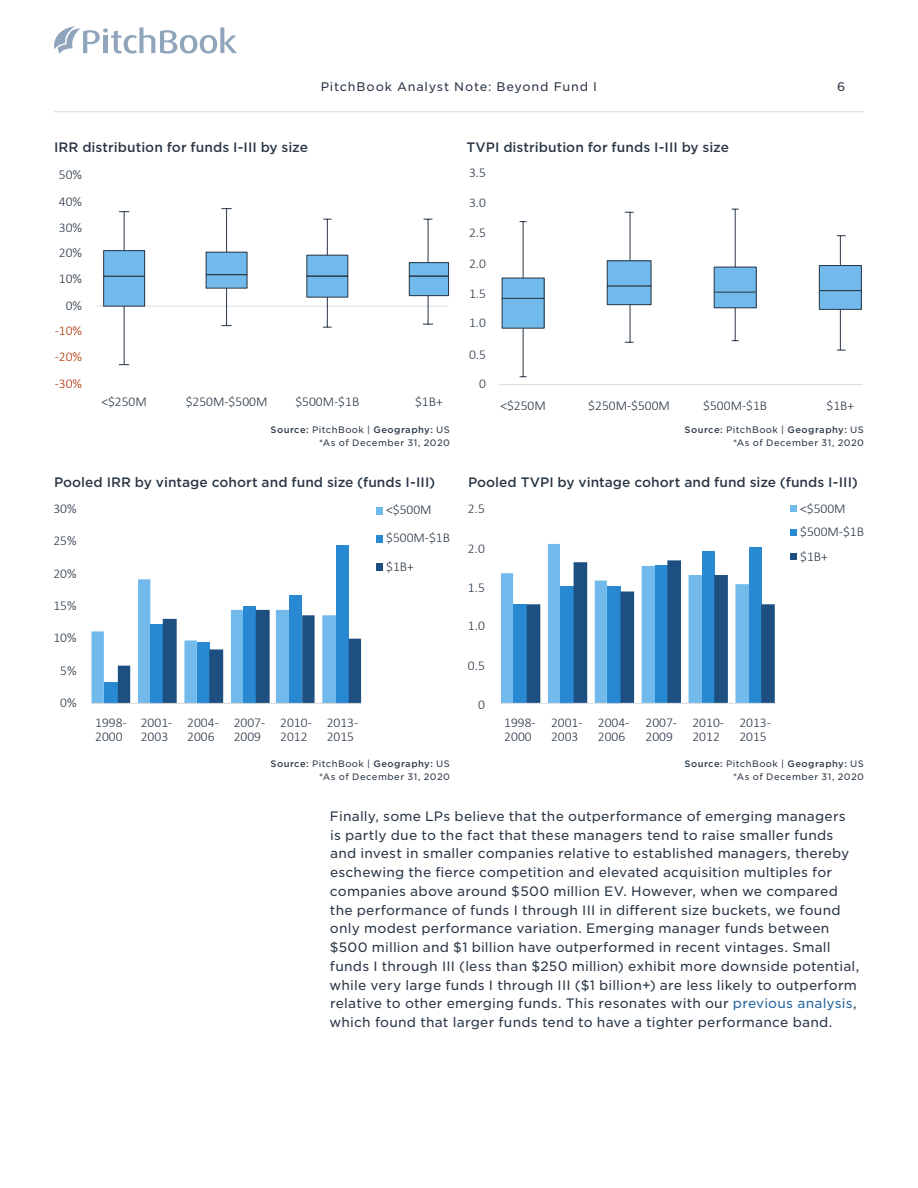
<style>
.page{position:relative;width:918px;height:1188px;background:#fff}
.page>*{position:absolute;margin:0;border:0;box-sizing:border-box;transform-origin:0 0}
.t1{font:300 13.5px/13.5px "Calibri";color:#283544}
.t2{font:300 13.5px "Calibri";color:#ad3308}
.t3{font:13.2px/18.8px "Gotham S Sm";letter-spacing:.015em;color:#283544}
.t4{font:500 13.2px "Gotham S Sm";color:#283544}
.t5{font:12px "Gotham S Sm";letter-spacing:.07em;color:#283544}
.Fine_print{font:500 9px "Gotham S Sm";letter-spacing:.05em;color:#283544}
.Fine_print-2{font:9px "Gotham S Sm";letter-spacing:.055em;color:#283544}
.s1{font-weight:400}
.s2{color:#26649e}
</style>
<div class="page">
<hr style="left:96px;top:306px;width:351px;height:1px;background:#d8dde3">
<svg style="left:423px;top:296px;width:10px;height:29px"></svg>
<hr style="left:428px;top:219px;width:1px;height:44px;background:#283544">
<div style="left:409px;top:276px;width:40px;height:20px;background:#71baeb"></div>
<div style="left:409px;top:263px;width:40px;height:13px;background:#71baeb"></div>
<div style="left:409px;top:276px;width:40px;height:20px;border:1px solid #283544"></div>
<div style="left:409px;top:262px;width:40px;height:15px;border:1px solid #283544"></div>
<hr style="left:327px;top:297px;width:1px;height:30px;background:#283544">
<hr style="left:327px;top:219px;width:1px;height:36px;background:#283544">
<div style="left:307px;top:276px;width:41px;height:21px;background:#71baeb"></div>
<div style="left:307px;top:255px;width:41px;height:21px;background:#71baeb"></div>
<div style="left:306px;top:255px;width:42px;height:22px;border:1px solid #283544"></div>
<hr style="left:226px;top:288px;width:1px;height:38px;background:#283544">
<hr style="left:226px;top:209px;width:1px;height:43px;background:#283544">
<div style="left:206px;top:275px;width:41px;height:13px;background:#71baeb"></div>
<div style="left:206px;top:252px;width:41px;height:23px;background:#71baeb"></div>
<div style="left:206px;top:252px;width:41px;height:23px;border:1px solid #283544"></div>
<div style="left:104px;top:276px;width:41px;height:30px;background:#71baeb"></div>
<div style="left:103px;top:276px;width:42px;height:31px;border:1px solid #283544"></div>
<div style="left:104px;top:251px;width:41px;height:25px;background:#71baeb"></div>
<div style="left:103px;top:250px;width:42px;height:27px;border:1px solid #283544"></div>
<hr style="left:124px;top:306px;width:1px;height:59px;background:#283544">
<hr style="left:124px;top:212px;width:1px;height:39px;background:#283544">
<svg style="left:501px;top:260px;width:361px;height:69px"></svg>
<hr style="left:523px;top:328px;width:1px;height:49px;background:#283544">
<hr style="left:630px;top:305px;width:1px;height:37px;background:#283544">
<hr style="left:735px;top:308px;width:1px;height:33px;background:#283544">
<hr style="left:840px;top:309px;width:1px;height:41px;background:#283544">
<hr style="left:523px;top:222px;width:1px;height:56px;background:#283544">
<hr style="left:630px;top:212px;width:1px;height:49px;background:#283544">
<hr style="left:735px;top:209px;width:1px;height:58px;background:#283544">
<hr style="left:840px;top:236px;width:1px;height:30px;background:#283544">
<hr style="left:499px;top:384px;width:364px;height:1px;background:#d8dde3">
<div style="left:336px;top:545px;width:13px;height:158px;background:#2888d1"></div>
<svg style="left:92px;top:579px;width:269px;height:124px"></svg>
<div style="left:376px;top:507px;width:6px;height:7px;background:#71baeb"></div>
<div style="left:376px;top:535px;width:6px;height:8px;background:#2888d1"></div>
<div style="left:376px;top:563px;width:6px;height:8px;background:#1d5080"></div>
<hr style="left:92px;top:703px;width:269px;height:1px;background:#d9d9d9">
<svg style="left:501px;top:544px;width:274px;height:159px"></svg>
<hr style="left:501px;top:703px;width:274px;height:1px;background:#d8dde3">
<svg style="left:790px;top:506px;width:6px;height:6px"></svg>
<div style="left:790px;top:529px;width:6px;height:7px;background:#2888d1"></div>
<svg style="left:790px;top:553px;width:6px;height:6px"></svg>
<svg style="left:54px;top:26px;width:183px;height:28px"></svg>
<hr style="left:54px;top:111px;width:810px;height:1px;background:#d8dde3">
<p class="t5" style="left:321px;top:78px;width:278px">PitchBook Analyst Note: Beyond Fund I</p>
<p class="t5" style="left:837px;top:78px;width:10px">6</p>
<p class="t4" style="left:54px;top:139px;width:255px">IRR distribution for funds I-III by size</p>
<p class="t4" style="left:466px;top:139px;width:264px">TVPI distribution for funds I-III by size</p>
<p class="t1" style="left:59px;top:168px;width:25px">50%</p>
<p class="t1" style="left:59px;top:195px;width:25px">40%</p>
<p class="t1" style="left:59px;top:221px;width:25px">30%</p>
<p class="t1" style="left:59px;top:246px;width:25px">20%</p>
<p class="t1" style="left:59px;top:272px;width:25px">10%</p>
<p class="t1" style="left:66px;top:299px;width:18px">0%</p>
<p class="t2" style="left:55px;top:323px;width:29px">-10%</p>
<p class="t2" style="left:55px;top:348px;width:29px">-20%</p>
<p class="t2" style="left:55px;top:375px;width:29px">-30%</p>
<p class="t1" style="left:101px;top:395px;width:47px">&lt;$250M</p>
<p class="t1" style="left:186px;top:395px;width:83px">$250M-$500M</p>
<p class="t1" style="left:295px;top:395px;width:65px">$500M-$1B</p>
<p class="t1" style="left:415px;top:395px;width:29px">$1B+</p>
<p class="Fine_print" style="left:271px;top:423px;width:181px">Source: <span class="s1">PitchBook |</span> Geography: <span class="s1">US</span></p>
<p class="Fine_print-2" style="left:319px;top:437px;width:132px">*As of December 31, 2020</p>
<p class="t1" style="left:469px;top:166px;width:18px">3.5</p>
<p class="t1" style="left:469px;top:195px;width:18px">3.0</p>
<p class="t1" style="left:469px;top:225px;width:18px">2.5</p>
<p class="t1" style="left:469px;top:256px;width:18px">2.0</p>
<p class="t1" style="left:469px;top:286px;width:18px">1.5</p>
<p class="t1" style="left:469px;top:316px;width:18px">1.0</p>
<p class="t1" style="left:469px;top:347px;width:18px">0.5</p>
<p class="t1" style="left:479px;top:377px;width:8px">0</p>
<p class="t1" style="left:500px;top:398px;width:47px">&lt;$250M</p>
<p class="t1" style="left:588px;top:398px;width:83px">$250M-$500M</p>
<p class="t1" style="left:703px;top:398px;width:65px">$500M-$1B</p>
<p class="t1" style="left:827px;top:398px;width:29px">$1B+</p>
<p class="Fine_print" style="left:685px;top:423px;width:181px">Source: <span class="s1">PitchBook |</span> Geography: <span class="s1">US</span></p>
<p class="Fine_print-2" style="left:733px;top:437px;width:132px">*As of December 31, 2020</p>
<p class="t4" style="left:54px;top:473px;width:383px">Pooled IRR by vintage cohort and fund size (funds I-III)</p>
<p class="t4" style="left:468px;top:473px;width:391px">Pooled TVPI by vintage cohort and fund size (funds I-III)</p>
<p class="t1" style="left:53px;top:501px;width:25px">30%</p>
<p class="t1" style="left:386px;top:495px;width:65px;line-height:28.5px">&lt;$500M $500M-$1B $1B+</p>
<p class="t1" style="left:53px;top:534px;width:25px">25%</p>
<p class="t1" style="left:53px;top:566px;width:25px">20%</p>
<p class="t1" style="left:53px;top:599px;width:25px">15%</p>
<p class="t1" style="left:53px;top:631px;width:25px">10%</p>
<p class="t1" style="left:60px;top:663px;width:18px">5%</p>
<p class="t1" style="left:60px;top:696px;width:18px">0%</p>
<p class="t1" style="left:95px;top:716px;width:33px">1998-<br>2000</p>
<p class="t1" style="left:141px;top:716px;width:33px">2001-<br>2003</p>
<p class="t1" style="left:187px;top:716px;width:33px">2004-<br>2006</p>
<p class="t1" style="left:234px;top:716px;width:33px">2007-<br>2009</p>
<p class="t1" style="left:280px;top:716px;width:33px">2010-<br>2012</p>
<p class="t1" style="left:327px;top:716px;width:33px">2013-<br>2015</p>
<p class="t1" style="left:468px;top:502px;width:18px">2.5</p>
<p class="t1" style="left:468px;top:542px;width:18px">2.0</p>
<p class="t1" style="left:468px;top:580px;width:18px">1.5</p>
<p class="t1" style="left:468px;top:619px;width:18px">1.0</p>
<p class="t1" style="left:468px;top:659px;width:18px">0.5</p>
<p class="t1" style="left:478px;top:697px;width:8px">0</p>
<p class="t1" style="left:504px;top:716px;width:33px">1998-<br>2000</p>
<p class="t1" style="left:551px;top:716px;width:33px">2001-<br>2003</p>
<p class="t1" style="left:598px;top:716px;width:33px">2004-<br>2006</p>
<p class="t1" style="left:646px;top:716px;width:33px">2007-<br>2009</p>
<p class="t1" style="left:692px;top:716px;width:33px">2010-<br>2012</p>
<p class="t1" style="left:739px;top:716px;width:33px">2013-<br>2015</p>
<p class="t1" style="left:800px;top:496px;width:65px;line-height:24px">&lt;$500M $500M-$1B $1B+</p>
<p class="Fine_print" style="left:271px;top:757px;width:181px">Source: <span class="s1">PitchBook |</span> Geography: <span class="s1">US</span></p>
<p class="Fine_print-2" style="left:319px;top:771px;width:132px">*As of December 31, 2020</p>
<p class="Fine_print" style="left:685px;top:757px;width:181px">Source: <span class="s1">PitchBook |</span> Geography: <span class="s1">US</span></p>
<p class="Fine_print-2" style="left:733px;top:771px;width:132px">*As of December 31, 2020</p>
<p class="t3" style="left:330px;top:806px;width:531px">Finally, some LPs believe that the outperformance of emerging managers is partly due to the fact that these managers tend to raise smaller funds and invest in smaller companies relative to established managers, thereby eschewing the fierce competition and elevated acquisition multiples for companies above around $500 million EV. However, when we compared the performance of funds I through III in different size buckets, we found only modest performance variation. Emerging manager funds between $500 million and $1 billion have outperformed in recent vintages. Small funds I through III (less than $250 million) exhibit more downside potential, while very large funds I through III ($1 billion+) are less likely to outperform relative to other emerging funds. This resonates with our <span class="s2">previous analysis</span>, which found that larger funds tend to have a tighter performance band.</p>
</div>
